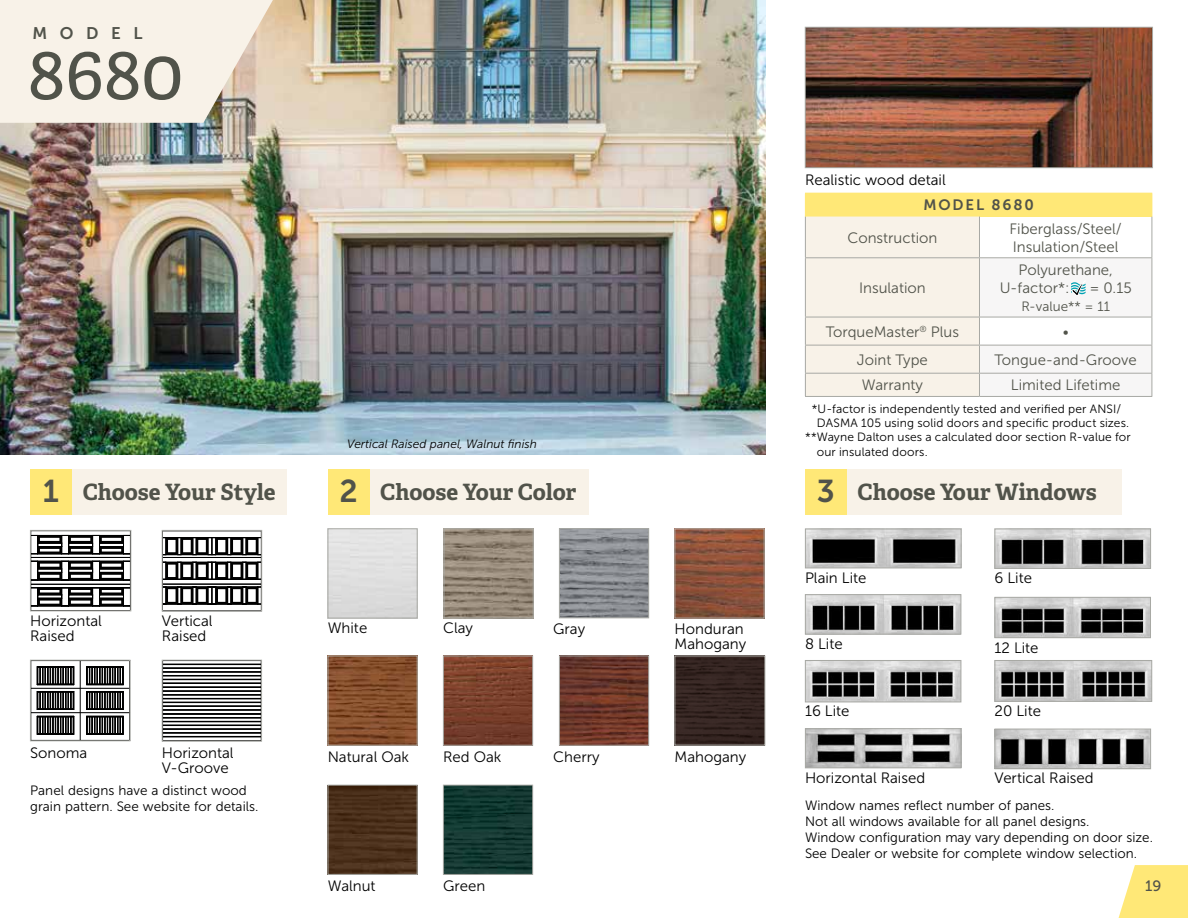
<style>
.page{position:relative;width:1188px;height:918px;background:#fff}
.page>*{position:absolute;margin:0;border:0;box-sizing:border-box;transform-origin:0 0}
.t1{font:73.35px "Adelle PE";color:#51534a}
.t2{font:700 22.5px "Adelle PE";color:#51534a}
.t3{font:16.8px "Museo Sans 700";letter-spacing:.75em;color:#51534a}
.t4{font:15px/15px "Museo Sans 300";color:#000}
.t5{font:15px/18px "Museo Sans 300";color:#51534a}
.t6{font:15px "Museo Sans 700";letter-spacing:.125em;color:#51534a}
.t7{font:15px "Museo Sans 500";color:#51534a}
.t8{font:13.5px/16.2px "Museo Sans 300";color:#000}
.t9{font:13.5px "Museo Sans 300";color:#51534a}
.t10{font:12px "Museo Sans 300";letter-spacing:.015em;color:#000}
.t11{font:italic 12px "Museo Sans 300";color:#000}
.s1{font-family:"Museo Sans 700";font-weight:400;font-size:31.5px}
</style>
<div class="page">
<img style="left:0;top:0;width:766px;height:455px">
<svg style="left:0;top:0;width:273px;height:123px;background:#f2eadf"></svg>
<hr style="left:805px;top:396px;width:174px;height:1px;background:#a8a9a4">
<hr style="left:979px;top:396px;width:173px;height:1px;background:#a8a9a4">
<hr style="left:805px;top:193px;width:174px;height:1px;background:#ffe877">
<hr style="left:979px;top:193px;width:173px;height:1px;background:#ffe877">
<svg style="left:164px;top:663px;width:96px;height:75px"></svg>
<hr style="left:163px;top:668px;width:98px;height:1px;background:#000">
<hr style="left:163px;top:672px;width:98px;height:1px;background:#000">
<hr style="left:163px;top:671px;width:98px;height:1px;background:#000">
<hr style="left:163px;top:676px;width:98px;height:1px;background:#000">
<hr style="left:163px;top:675px;width:98px;height:1px;background:#000">
<hr style="left:163px;top:679px;width:98px;height:1px;background:#000">
<hr style="left:163px;top:683px;width:98px;height:1px;background:#000">
<div style="left:162px;top:660px;width:100px;height:81px;border:1px solid #a8a9a4"></div>
<hr style="left:31px;top:712px;width:99px;height:1px;background:#000">
<svg style="left:37px;top:716px;width:38px;height:19px"></svg>
<svg style="left:86px;top:716px;width:38px;height:19px"></svg>
<hr style="left:37px;top:691px;width:37px;height:1px;background:#000">
<hr style="left:31px;top:688px;width:99px;height:1px;background:#000">
<hr style="left:87px;top:691px;width:36px;height:1px;background:#000">
<hr style="left:80px;top:661px;width:1px;height:79px;background:#000">
<svg style="left:37px;top:692px;width:38px;height:18px"></svg>
<svg style="left:86px;top:692px;width:38px;height:18px"></svg>
<hr style="left:37px;top:666px;width:37px;height:1px;background:#000">
<svg style="left:37px;top:667px;width:38px;height:18px"></svg>
<hr style="left:87px;top:666px;width:36px;height:1px;background:#000">
<svg style="left:86px;top:667px;width:38px;height:18px"></svg>
<div style="left:30px;top:660px;width:100px;height:81px;border:1px solid #a8a9a4"></div>
<svg style="left:32px;top:587px;width:97px;height:20px"></svg>
<hr style="left:31px;top:584px;width:99px;height:1px;background:#000">
<svg style="left:32px;top:561px;width:97px;height:20px"></svg>
<hr style="left:31px;top:557px;width:99px;height:1px;background:#000">
<svg style="left:32px;top:535px;width:97px;height:20px"></svg>
<div style="left:30px;top:530px;width:101px;height:81px;border:1px solid #a8a9a4"></div>
<hr style="left:162px;top:611px;width:99px;height:1px;background:#000">
<hr style="left:162px;top:584px;width:99px;height:1px;background:#000">
<hr style="left:162px;top:557px;width:99px;height:1px;background:#000">
<svg style="left:164px;top:587px;width:96px;height:18px"></svg>
<svg style="left:164px;top:562px;width:96px;height:18px"></svg>
<svg style="left:164px;top:537px;width:96px;height:19px"></svg>
<div style="left:162px;top:530px;width:100px;height:81px;border:1px solid #a8a9a4"></div>
<img style="left:561px;top:658px;width:86px;height:85px">
<div style="left:559px;top:656px;width:90px;height:89px;border:1px solid #a8a9a4"></div>
<div style="left:328px;top:529px;width:89px;height:89px;border:1px solid #a8a9a4"></div>
<img style="left:677px;top:658px;width:86px;height:85px">
<img style="left:330px;top:787px;width:85px;height:86px">
<div style="left:328px;top:785px;width:89px;height:90px;border:1px solid #a8a9a4"></div>
<img style="left:445px;top:658px;width:86px;height:85px">
<div style="left:443px;top:656px;width:90px;height:89px;border:1px solid #a8a9a4"></div>
<img style="left:330px;top:658px;width:85px;height:85px">
<img style="left:445px;top:787px;width:86px;height:86px">
<div style="left:443px;top:785px;width:90px;height:90px;border:1px solid #a8a9a4"></div>
<img style="left:561px;top:530px;width:86px;height:86px">
<div style="left:559px;top:528px;width:90px;height:90px;border:1px solid #a8a9a4"></div>
<img style="left:446px;top:531px;width:85px;height:85px">
<div style="left:444px;top:529px;width:89px;height:89px;border:1px solid #a8a9a4"></div>
<img style="left:677px;top:531px;width:85px;height:85px">
<img style="left:807px;top:29px;width:344px;height:137px">
<div style="left:805px;top:27px;width:348px;height:141px;border:1px solid #a8a9a4"></div>
<div style="left:805px;top:469px;width:316px;height:45px;background:#f8f2e8"></div>
<div style="left:805px;top:469px;width:42px;height:45px;background:#ffe877"></div>
<img style="left:807px;top:531px;width:152px;height:35px">
<div style="left:805px;top:529px;width:156px;height:39px;border:1px solid #a8a9a4"></div>
<img style="left:997px;top:531px;width:152px;height:36px">
<div style="left:995px;top:529px;width:156px;height:40px;border:1px solid #a8a9a4"></div>
<img style="left:807px;top:596px;width:152px;height:36px">
<div style="left:805px;top:594px;width:156px;height:40px;border:1px solid #a8a9a4"></div>
<img style="left:997px;top:599px;width:152px;height:37px">
<div style="left:995px;top:597px;width:156px;height:41px;border:1px solid #a8a9a4"></div>
<img style="left:807px;top:662px;width:152px;height:38px">
<div style="left:805px;top:660px;width:156px;height:42px;border:1px solid #a8a9a4"></div>
<img style="left:997px;top:662px;width:153px;height:38px">
<div style="left:995px;top:660px;width:157px;height:42px;border:1px solid #a8a9a4"></div>
<img style="left:807px;top:730px;width:152px;height:36px">
<div style="left:805px;top:728px;width:156px;height:40px;border:1px solid #a8a9a4"></div>
<img style="left:997px;top:731px;width:152px;height:36px">
<div style="left:995px;top:729px;width:156px;height:40px;border:1px solid #a8a9a4"></div>
<div style="left:30px;top:469px;width:257px;height:45px;background:#f8f2e8"></div>
<div style="left:30px;top:469px;width:42px;height:45px;background:#ffe877"></div>
<div style="left:328px;top:469px;width:260px;height:45px;background:#f8f2e8"></div>
<div style="left:328px;top:469px;width:41px;height:45px;background:#ffe877"></div>
<svg style="left:805px;top:194px;width:348px;height:202px"></svg>
<svg style="left:1119px;top:865px;width:69px;height:53px;background:#ffea86"></svg>
<p class="t3" style="left:32px;top:24px;width:112px">MODEL</p>
<h1 class="t1" style="left:28px;top:20px;width:157px">8680</h1>
<p class="t11" style="left:347px;top:437px;width:191px">Vertical Raised panel, Walnut finish</p>
<h2 class="t2" style="left:43px;top:476px;width:234px"><span class="s1">1</span> Choose Your Style</h2>
<h2 class="t2" style="left:339px;top:476px;width:239px"><span class="s1">2</span> Choose Your Color</h2>
<p class="t4" style="left:30px;top:614px;width:73px">Horizontal<br>Raised</p>
<p class="t4" style="left:162px;top:614px;width:52px">Vertical<br>Raised</p>
<p class="t4" style="left:30px;top:745px;width:59px">Sonoma</p>
<p class="t4" style="left:162px;top:745px;width:73px">Horizontal<br>V-Groove</p>
<p class="t8" style="left:30px;top:782px;width:230px">Panel designs have a distinct wood grain pattern. See website for details.</p>
<p class="t4" style="left:328px;top:620px;width:41px">White</p>
<p class="t4" style="left:443px;top:620px;width:31px">Clay</p>
<p class="t4" style="left:675px;top:621px;width:73px">Honduran<br>Mahogany</p>
<p class="t4" style="left:553px;top:621px;width:33px">Gray</p>
<p class="t4" style="left:328px;top:749px;width:83px">Natural Oak</p>
<p class="t4" style="left:443px;top:749px;width:60px">Red Oak</p>
<p class="t4" style="left:328px;top:878px;width:49px">Walnut</p>
<p class="t4" style="left:443px;top:878px;width:44px">Green</p>
<p class="t4" style="left:553px;top:749px;width:48px">Cherry</p>
<p class="t4" style="left:675px;top:749px;width:73px">Mahogany</p>
<p class="t4" style="left:805px;top:173px;width:142px">Realistic wood detail</p>
<p class="t6" style="left:923px;top:197px;width:112px">MODEL 8680</p>
<p class="t5" style="left:847px;top:229px;width:91px">Construction</p>
<p class="t5" style="left:1010px;top:220px;width:114px">Fiberglass/Steel/<br>Insulation/Steel</p>
<p class="t5" style="left:859px;top:279px;width:68px">Insulation</p>
<p class="t5" style="left:1000px;top:261px;width:115px;text-indent:19px">Polyurethane,<br>U-factor*:</p>
<p class="t5" style="left:1089px;top:279px;width:44px">= 0.15</p>
<p class="t9" style="left:1021px;top:299px;width:90px">R-value** = 11</p>
<p class="t5" style="left:826px;top:323px;width:135px">TorqueMaster<sup>®</sup> Plus</p>
<p class="t5" style="left:1063px;top:323px;width:8px">•</p>
<p class="t5" style="left:857px;top:351px;width:72px">Joint Type</p>
<p class="t5" style="left:995px;top:351px;width:144px">Tongue-and-Groove</p>
<p class="t5" style="left:862px;top:376px;width:63px">Warranty</p>
<p class="t5" style="left:1011px;top:376px;width:111px">Limited Lifetime</p>
<p class="t10" style="left:812px;top:402px;width:311px">*U-factor is independently tested and verified per ANSI/</p>
<p class="t10" style="left:817px;top:416px;width:314px">DASMA 105 using solid doors and specific product sizes.</p>
<p class="t10" style="left:805px;top:431px;width:327px">**Wayne Dalton uses a calculated door section R-value for</p>
<p class="t10" style="left:817px;top:445px;width:113px">our insulated doors.</p>
<h2 class="t2" style="left:817px;top:476px;width:281px"><span class="s1">3</span> Choose Your Windows</h2>
<p class="t4" style="left:805px;top:570px;width:63px">Plain Lite</p>
<p class="t4" style="left:995px;top:570px;width:39px">6 Lite</p>
<p class="t4" style="left:805px;top:636px;width:39px">8 Lite</p>
<p class="t4" style="left:995px;top:641px;width:46px">12 Lite</p>
<p class="t4" style="left:805px;top:704px;width:46px">16 Lite</p>
<p class="t4" style="left:995px;top:704px;width:48px">20 Lite</p>
<p class="t4" style="left:805px;top:770px;width:122px">Horizontal Raised</p>
<p class="t4" style="left:995px;top:771px;width:101px">Vertical Raised</p>
<p class="t8" style="left:805px;top:797px;width:349px">Window names reflect number of panes.<br>Not all windows available for all panel designs.<br>Window configuration may vary depending on door size.<br>See Dealer or website for complete window selection.</p>
<p class="t7" style="left:1145px;top:878px;width:18px">19</p>
</div>
